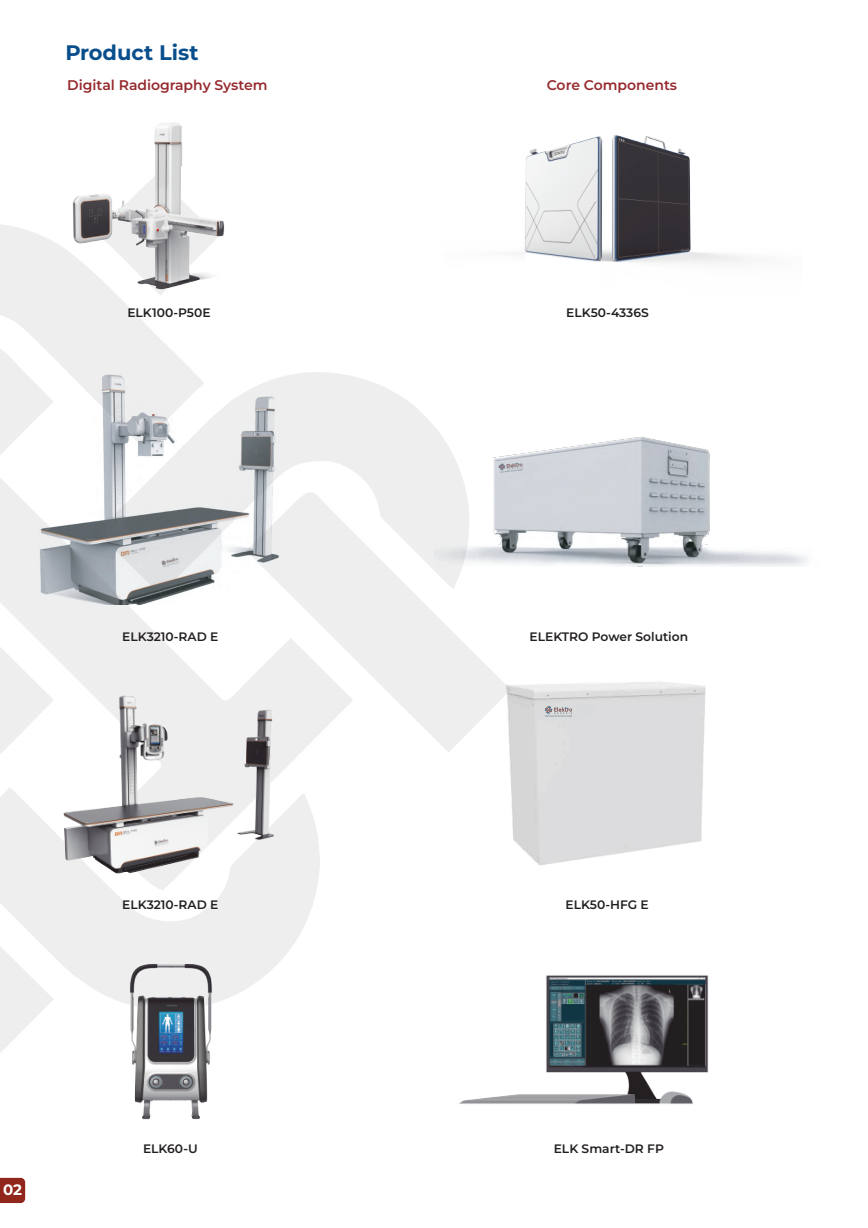
<style>
.page{position:relative;width:868px;height:1228px;background:#fff}
.page>*{position:absolute;margin:0;border:0;box-sizing:border-box;transform-origin:0 0}
.t1{font:100 21px "Montserrat";color:#084e8c}
.t2{font:100 15.05px "Montserrat";color:#fff}
.t3{font:100 14px "Montserrat";color:#962a2e}
.t4{font:100 12.25px "Montserrat";color:#231f20}
</style>
<div class="page">
<img style="left:493px;top:436px;width:217px;height:130px">
<img style="left:498px;top:461px;width:26px;height:13px">
<svg style="left:708px;top:538px;width:100px;height:29px"></svg>
<img style="left:509px;top:681px;width:197px;height:185px">
<svg style="left:0;top:445px;width:300px;height:317px"></svg>
<svg style="left:97px;top:372px;width:367px;height:223px;fill:#eeeeef"></svg>
<svg style="left:0;top:794px;width:320px;height:198px;fill:#eeeeef"></svg>
<svg style="left:0;top:224px;width:204px;height:221px;fill:#eeeeef"></svg>
<svg style="left:0;top:638px;width:54px;height:221px"></svg>
<svg style="left:247px;top:484px;width:264px;height:269px;fill:#eeeeef"></svg>
<svg style="left:0;top:937px;width:54px;height:116px"></svg>
<svg style="left:0;top:1178px;width:25px;height:25px"></svg>
<img style="left:544px;top:706px;width:28px;height:12px">
<img style="left:62px;top:123px;width:162px;height:175px">
<img style="left:47px;top:691px;width:244px;height:189px">
<img style="left:91px;top:950px;width:150px;height:170px">
<img style="left:154px;top:838px;width:15px;height:9px">
<img style="left:520px;top:135px;width:227px;height:128px">
<img style="left:459px;top:975px;width:250px;height:129px">
<h1 class="t1" style="left:65px;top:38px;width:135px">Product List</h1>
<p class="t3" style="left:67px;top:76px;width:202px">Digital Radiography System</p>
<p class="t3" style="left:547px;top:76px;width:132px">Core Components</p>
<p class="t4" style="left:127px;top:304px;width:85px">ELK100-P50E</p>
<p class="t4" style="left:566px;top:304px;width:84px">ELK50-4336S</p>
<p class="t4" style="left:122px;top:628px;width:98px">ELK3210-RAD E</p>
<p class="t2" style="left:3px;top:1180px;width:21px">02</p>
<p class="t4" style="left:122px;top:896px;width:98px">ELK3210-RAD E</p>
<p class="t4" style="left:143px;top:1141px;width:56px">ELK60-U</p>
<p class="t4" style="left:530px;top:628px;width:160px">ELEKTRO Power Solution</p>
<p class="t4" style="left:566px;top:896px;width:85px">ELK50-HFG E</p>
<p class="t4" style="left:554px;top:1141px;width:112px">ELK Smart-DR FP</p>
</div>
